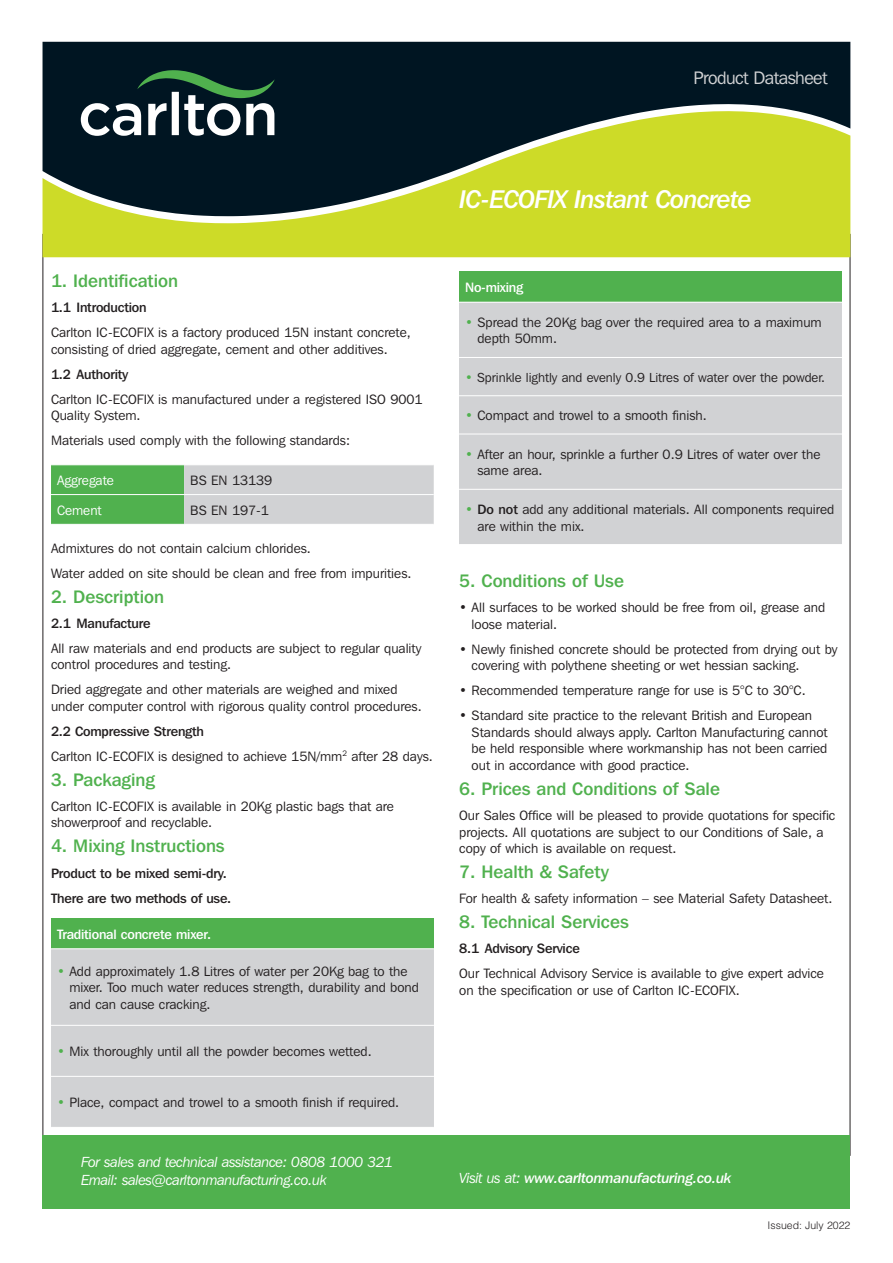
<style>
.page{position:relative;width:893px;height:1263px;background:#fff}
.page>*{position:absolute;margin:0;border:0;box-sizing:border-box;transform-origin:0 0}
.t1{font:25.5px "Franklin Gothic IT Cby BT Med Ital";letter-spacing:-.03em;color:#fff}
.GREEN_SECTION_HEADER{font:500 18px "Franklin Gothic IT Cby BT";color:#50b14e}
.t2{font:18px "Franklin Gothic IT Cby BT";letter-spacing:-.03em;color:#d1d2d4}
.t3{font:italic 14.55px/18px "Franklin Gothic IT Cby BT";letter-spacing:-.025em;color:#fff}
.t4{font:14.55px "Franklin Gothic IT Cby BT Med Ital";letter-spacing:-.015em;color:#fff}
.BODY_END_PARA{font:13.5px/16.5px "Franklin Gothic IT Cby BT";color:#231f20}
.SUB_2{font:500 13.5px "Franklin Gothic IT Cby BT";letter-spacing:-.015em;color:#231f20}
.SUB_2-2{font:500 13.5px "Franklin Gothic IT Cby BT";letter-spacing:-.015em;color:#fff}
.BODY_END_PARA-2{font:13.5px "Franklin Gothic IT Cby BT";color:#fff}
.BODY_END_PARA-3{font:13.05px "Franklin Gothic IT Cby BT";color:#231f20}
.t5{font:300 10.5px "Helvetica";color:#231f20}
.s1{color:#50b14e}
.s2{font-weight:500}
.s3{font-family:"Franklin Gothic IT Cby BT";font-style:italic}
</style>
<div class="page">
<div style="left:43px;top:42px;width:807px;height:67px;background:#001522"></div>
<svg style="left:43px;top:109px;width:807px;height:148px;background:#89982f"></svg>
<div style="left:43px;top:1135px;width:807px;height:74px;background:#50b14e"></div>
<svg style="left:81px;top:70px;width:194px;height:66px"></svg>
<div style="left:51px;top:918px;width:383px;height:31px;background:#50b14e"></div>
<div style="left:51px;top:949px;width:383px;height:178px;background:#d1d2d4"></div>
<hr style="left:51px;top:948px;width:383px;height:1px;background:#fff">
<hr style="left:51px;top:1025px;width:383px;height:1px;background:#fff">
<hr style="left:51px;top:1076px;width:383px;height:1px;background:#fff">
<div style="left:459px;top:271px;width:383px;height:31px;background:#50b14e"></div>
<div style="left:459px;top:303px;width:383px;height:241px;background:#d1d2d4"></div>
<hr style="left:459px;top:357px;width:383px;height:1px;background:#fff">
<hr style="left:459px;top:395px;width:383px;height:1px;background:#fff">
<hr style="left:459px;top:434px;width:383px;height:1px;background:#fff">
<hr style="left:459px;top:489px;width:383px;height:1px;background:#fff">
<svg style="left:51px;top:465px;width:383px;height:59px;background:#a5c7a6"></svg>
<hr style="left:51px;top:494px;width:133px;height:1px;background:#fff">
<hr style="left:184px;top:494px;width:250px;height:1px;background:#fff">
<h2 class="t2" style="left:693px;top:67px;width:136px">Product Datasheet</h2>
<p class="GREEN_SECTION_HEADER" style="left:51px;top:270px;width:128px">1. Identification</p>
<p class="SUB_2" style="left:51px;top:299px;width:97px">1.1 Introduction</p>
<p class="BODY_END_PARA" style="left:51px;top:324px;width:361px">Carlton IC-ECOFIX is a factory produced 15N instant concrete, consisting of dried aggregate, cement and other additives.</p>
<p class="SUB_2" style="left:51px;top:366px;width:79px">1.2 Authority</p>
<p class="BODY_END_PARA" style="left:51px;top:391px;width:373px">Carlton IC-ECOFIX is manufactured under a registered ISO 9001<br>Quality System.</p>
<p class="BODY_END_PARA" style="left:51px;top:432px;width:301px">Materials used comply with the following standards:</p>
<p class="BODY_END_PARA-2" style="left:57px;top:472px;width:58px">Aggregate</p>
<p class="BODY_END_PARA" style="left:190px;top:472px;width:84px">BS EN 13139</p>
<p class="BODY_END_PARA-2" style="left:57px;top:502px;width:46px">Cement</p>
<p class="BODY_END_PARA" style="left:190px;top:501px;width:80px">BS EN 197-1</p>
<p class="BODY_END_PARA" style="left:51px;top:540px;width:261px">Admixtures do not contain calcium chlorides.</p>
<p class="BODY_END_PARA" style="left:51px;top:565px;width:362px">Water added on site should be clean and free from impurities.</p>
<p class="GREEN_SECTION_HEADER" style="left:51px;top:585px;width:114px">2. Description</p>
<p class="SUB_2" style="left:51px;top:615px;width:101px">2.1 Manufacture</p>
<p class="BODY_END_PARA" style="left:51px;top:640px;width:372px">All raw materials and end products are subject to regular quality control procedures and testing.</p>
<p class="BODY_END_PARA" style="left:51px;top:681px;width:372px">Dried aggregate and other materials are weighed and mixed under computer control with rigorous quality control procedures.</p>
<p class="SUB_2" style="left:51px;top:723px;width:154px">2.2 Compressive Strength</p>
<p class="BODY_END_PARA" style="left:51px;top:748px;width:383px">Carlton IC-ECOFIX is designed to achieve 15N/mm<sup>2</sup> after 28 days.</p>
<p class="GREEN_SECTION_HEADER" style="left:51px;top:768px;width:105px">3. Packaging</p>
<p class="BODY_END_PARA" style="left:51px;top:798px;width:344px">Carlton IC-ECOFIX is available in 20Kg plastic bags that are showerproof and recyclable.</p>
<p class="GREEN_SECTION_HEADER" style="left:51px;top:835px;width:175px">4. Mixing Instructions</p>
<p class="SUB_2" style="left:51px;top:864px;width:177px">Product to be mixed semi-dry.</p>
<p class="SUB_2" style="left:51px;top:889px;width:182px">There are two methods of use.</p>
<p class="SUB_2-2" style="left:57px;top:926px;width:156px">Traditional concrete mixer.</p>
<p class="BODY_END_PARA" style="left:69px;top:962px;width:351px;text-indent:-12px"><span class="s1">•</span> Add approximately 1.8 Litres of water per 20Kg bag to the mixer. Too much water reduces strength, durability and bond and can cause cracking.</p>
<p class="BODY_END_PARA" style="left:57px;top:1043px;width:316px"><span class="s1">•</span> Mix thoroughly until all the powder becomes wetted.</p>
<p class="BODY_END_PARA" style="left:57px;top:1094px;width:344px"><span class="s1">•</span> Place, compact and trowel to a smooth finish if required.</p>
<p class="t3" style="left:81px;top:1152px;width:313px">For sales and technical assistance: 0808 1000 321<br>Email: sales@carltonmanufacturing.co.uk</p>
<h1 class="t1" style="left:459px;top:183px;width:294px">IC-ECOFIX Instant Concrete</h1>
<p class="SUB_2-2" style="left:465px;top:279px;width:60px">No-mixing</p>
<p class="BODY_END_PARA" style="left:477px;top:314px;width:346px;text-indent:-12px"><span class="s1">•</span> Spread the 20Kg bag over the required area to a maximum depth 50mm.</p>
<p class="BODY_END_PARA-3" style="left:465px;top:369px;width:362px"><span class="s1">•</span> Sprinkle lightly and evenly 0.9 Litres of water over the powder.</p>
<p class="BODY_END_PARA" style="left:465px;top:407px;width:243px"><span class="s1">•</span> Compact and trowel to a smooth finish.</p>
<p class="BODY_END_PARA" style="left:477px;top:445px;width:344px;text-indent:-12px"><span class="s1">•</span> After an hour, sprinkle a further 0.9 Litres of water over the same area.</p>
<p class="BODY_END_PARA" style="left:477px;top:501px;width:358px;text-indent:-12px"><span class="s1">•</span> <span class="s2">Do not</span> add any additional materials. All components required are within the mix.</p>
<p class="GREEN_SECTION_HEADER" style="left:459px;top:570px;width:166px">5. Conditions of Use</p>
<p class="BODY_END_PARA" style="left:472px;top:599px;width:355px;text-indent:-12px">• All surfaces to be worked should be free from oil, grease and loose material.</p>
<p class="BODY_END_PARA" style="left:472px;top:641px;width:367px;text-indent:-12px">• Newly finished concrete should be protected from drying out by covering with polythene sheeting or wet hessian sacking.</p>
<p class="BODY_END_PARA" style="left:459px;top:682px;width:348px">• Recommended temperature range for use is 5°C to 30°C.</p>
<p class="BODY_END_PARA" style="left:472px;top:707px;width:358px;text-indent:-12px">• Standard site practice to the relevant British and European Standards should always apply. Carlton Manufacturing cannot be held responsible where workmanship has not been carried out in accordance with good practice.</p>
<p class="GREEN_SECTION_HEADER" style="left:459px;top:777px;width:262px">6. Prices and Conditions of Sale</p>
<p class="BODY_END_PARA" style="left:459px;top:807px;width:378px">Our Sales Office will be pleased to provide quotations for specific projects. All quotations are subject to our Conditions of Sale, a copy of which is available on request.</p>
<p class="GREEN_SECTION_HEADER" style="left:459px;top:860px;width:151px">7. Health &amp; Safety</p>
<p class="BODY_END_PARA" style="left:459px;top:890px;width:375px">For health &amp; safety information – see Material Safety Datasheet.</p>
<p class="GREEN_SECTION_HEADER" style="left:459px;top:910px;width:171px">8. Technical Services</p>
<p class="SUB_2" style="left:459px;top:940px;width:122px">8.1 Advisory Service</p>
<p class="BODY_END_PARA" style="left:459px;top:965px;width:366px">Our Technical Advisory Service is available to give expert advice on the specification or use of Carlton IC-ECOFIX.</p>
<p class="t4" style="left:459px;top:1169px;width:274px"><span class="s3">Visit us at:</span> www.carltonmanufacturing.co.uk</p>
<p class="t5" style="left:768px;top:1218px;width:84px">Issued: July 2022</p>
</div>
